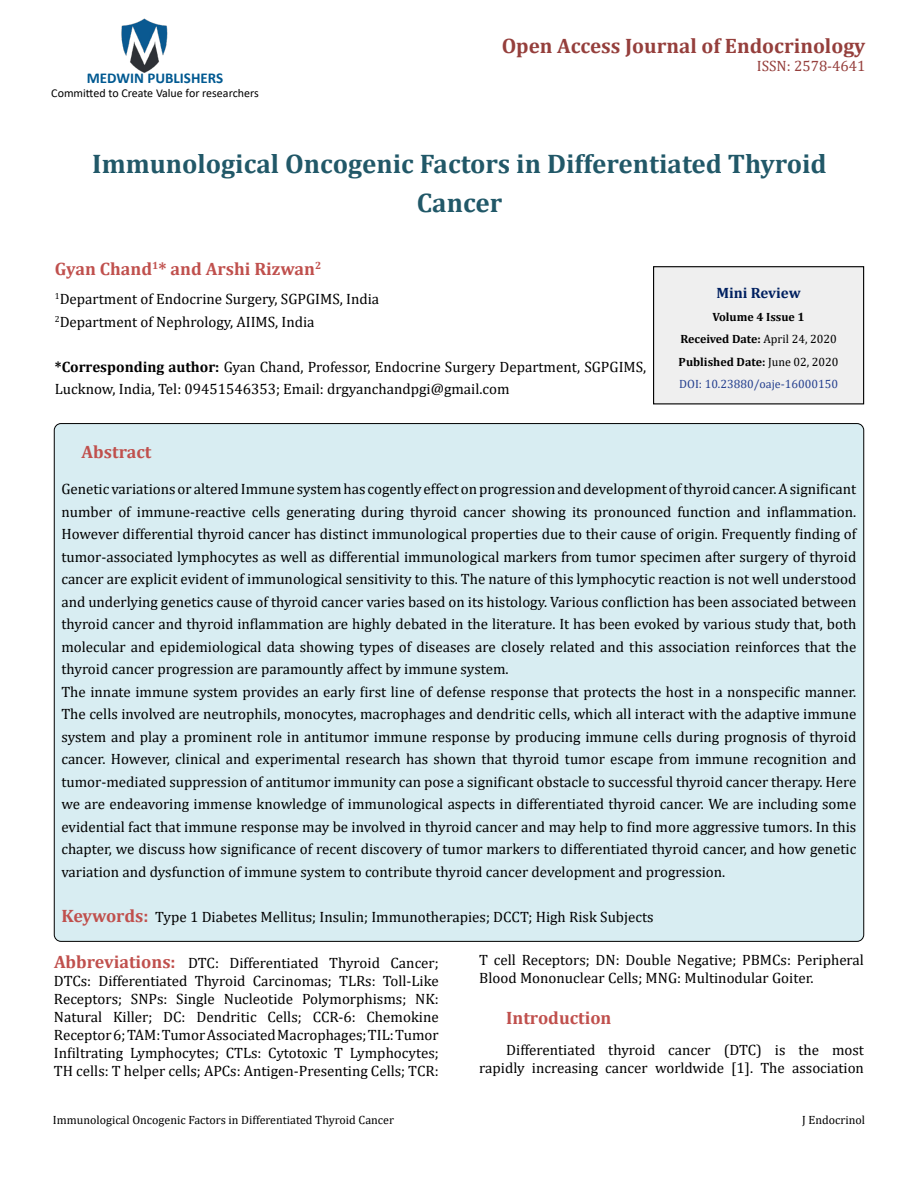
<style>
.page{position:relative;width:918px;height:1188px;background:#fff}
.page>*{position:absolute;margin:0;border:0;box-sizing:border-box;transform-origin:0 0}
.t1{font:700 27px/39px "Cambria";color:#215868;text-align:center}
.t2{font:700 21px "Cambria";color:#953f3c}
.t3{font:700 18px "Cambria";color:#c0504d}
.t4{font:15px/22.5px "Cambria";color:#000}
.t5{font:700 15px "Calibri";color:#005991}
.t6{font:15px "Cambria";color:#953f3c}
.t7{font:700 15px "Cambria";color:#002060}
.t8{font:700 12px/22.5px "Cambria";color:#000;text-align:center}
.t9{font:12px "Cambria";color:#000}
.t10{font:12px "Calibri";color:#000}
.s1{font-weight:700}
.s2{font-weight:400}
.s3{font-weight:400;color:#25408f}
.s4{font-weight:700;font-size:18px;color:#c0504d}
</style>
<div class="page">
<img style="left:121px;top:18px;width:47px;height:55px">
<div style="left:654px;top:267px;width:210px;height:137px;background:#efefef"></div>
<div style="left:653px;top:266px;width:211px;height:138px;border:1px solid #000"></div>
<div style="left:54px;top:424px;width:810px;height:517px;background:#d8edf2;border-radius:7px"></div>
<p class="t5" style="left:87px;top:67px;width:138px">MEDWIN PUBLISHERS</p>
<p class="t10" style="left:51px;top:85px;width:209px">Committed to Create Value for researchers</p>
<h2 class="t2" style="left:502px;top:31px;width:365px">Open Access Journal of Endocrinology</h2>
<p class="t6" style="left:757px;top:57px;width:110px">ISSN: 2578-4641</p>
<h1 class="t1" style="left:92px;top:144px;width:736px">Immunological Oncogenic Factors in Differentiated Thyroid<br>Cancer</h1>
<p class="t3" style="left:55px;top:256px;width:268px">Gyan Chand<sup>1</sup>* and Arshi Rizwan<sup>2</sup></p>
<p class="t4" style="left:55px;top:288px;width:326px"><sup>1</sup>Department of Endocrine Surgery, SGPGIMS, India<br><sup>2</sup>Department of Nephrology, AIIMS, India</p>
<p class="t4" style="left:55px;top:355px;width:593px"><span class="s1">*Corresponding author:</span> Gyan Chand, Professor, Endocrine Surgery Department, SGPGIMS,<br>Lucknow, India, Tel: 09451546353; Email: drgyanchandpgi@gmail.com</p>
<p class="t7" style="left:716px;top:283px;width:86px">Mini Review</p>
<p class="t8" style="left:679px;top:305px;width:161px">Volume 4 Issue 1<br>Received Date: <span class="s2">April 24, 2020<br></span>Published Date: <span class="s2">June 02, 2020<br></span><span class="s3">DOI: 10.23880/oaje-16000150</span></p>
<p class="t3" style="left:82px;top:439px;width:71px">Abstract</p>
<p class="t4" style="left:61px;top:478px;width:797px">Genetic variations or altered Immune system has cogently effect on progression and development of thyroid cancer. A significant number of immune-reactive cells generating during thyroid cancer showing its pronounced function and inflammation.<br>However differential thyroid cancer has distinct immunological properties due to their cause of origin. Frequently finding of tumor-associated lymphocytes as well as differential immunological markers from tumor specimen after surgery of thyroid cancer are explicit evident of immunological sensitivity to this. The nature of this lymphocytic reaction is not well understood and underlying genetics cause of thyroid cancer varies based on its histology. Various confliction has been associated between thyroid cancer and thyroid inflammation are highly debated in the literature. It has been evoked by various study that, both molecular and epidemiological data showing types of diseases are closely related and this association reinforces that the thyroid cancer progression are paramountly affect by immune system.<br>The innate immune system provides an early first line of defense response that protects the host in a nonspecific manner.<br>The cells involved are neutrophils, monocytes, macrophages and dendritic cells, which all interact with the adaptive immune system and play a prominent role in antitumor immune response by producing immune cells during prognosis of thyroid cancer. However, clinical and experimental research has shown that thyroid tumor escape from immune recognition and tumor-mediated suppression of antitumor immunity can pose a significant obstacle to successful thyroid cancer therapy. Here we are endeavoring immense knowledge of immunological aspects in differentiated thyroid cancer. We are including some evidential fact that immune response may be involved in thyroid cancer and may help to find more aggressive tumors. In this chapter, we discuss how significance of recent discovery of tumor markers to differentiated thyroid cancer, and how genetic variation and dysfunction of immune system to contribute thyroid cancer development and progression.</p>
<p class="t4" style="left:61px;top:905px;width:594px"><span class="s4">Keywords:</span> Type 1 Diabetes Mellitus; Insulin; Immunotherapies; DCCT; High Risk Subjects</p>
<p class="t4" style="left:54px;top:953px;width:386px;line-height:18px;text-align:justify"><span class="s4">Abbreviations:</span> DTC: Differentiated Thyroid Cancer; DTCs: Differentiated Thyroid Carcinomas; TLRs: Toll-Like Receptors; SNPs: Single Nucleotide Polymorphisms; NK:<br>Natural Killer; DC: Dendritic Cells; CCR-6: Chemokine Receptor 6; TAM: Tumor Associated Macrophages; TIL: Tumor Infiltrating Lymphocytes; CTLs: Cytotoxic T Lymphocytes; TH cells: T helper cells; APCs: Antigen-Presenting Cells; TCR:</p>
<p class="t4" style="left:479px;top:951px;width:386px;line-height:18px">T cell Receptors; DN: Double Negative; PBMCs: Peripheral<br>Blood Mononuclear Cells; MNG: Multinodular Goiter.</p>
<p class="t3" style="left:506px;top:1005px;width:107px">Introduction</p>
<p class="t4" style="left:479px;top:1041px;width:386px;line-height:18px;text-align:right">Differentiated thyroid cancer (DTC) is the most rapidly increasing cancer worldwide [1]. The association</p>
<p class="t9" style="left:53px;top:1113px;width:343px">Immunological Oncogenic Factors in Differentiated Thyroid Cancer</p>
<p class="t9" style="left:802px;top:1113px;width:64px">J Endocrinol</p>
</div>
